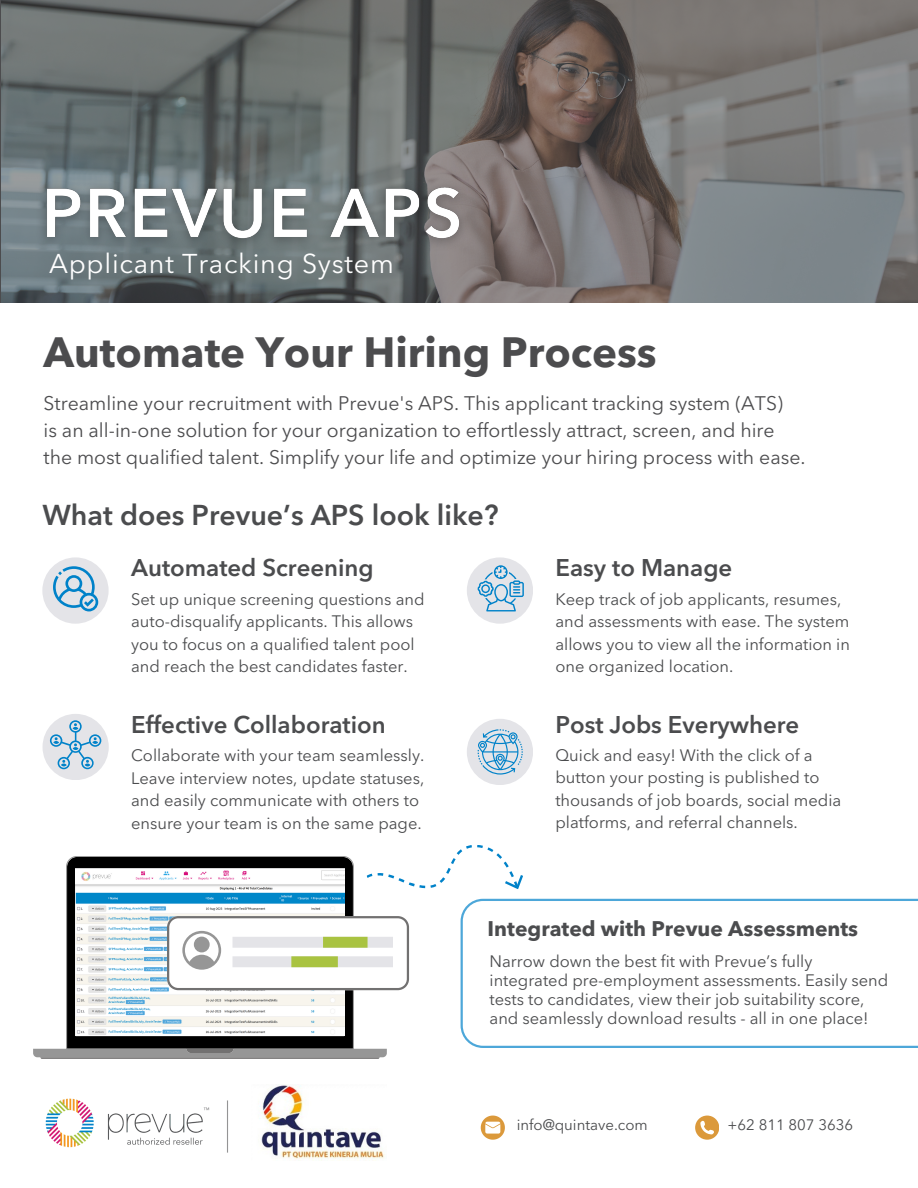
<style>
.page{position:relative;width:918px;height:1188px;background:#fff}
.page>*{position:absolute;margin:0;border:0;box-sizing:border-box;transform-origin:0 0}
.t1{font:700 42px "Avenir Next LT Pro";color:#4c4c4e}
.t2{font:600 28.5px "Avenir Next LT Pro";color:#4b4c4e}
.t3{font:27px "Avenir Next LT Pro";letter-spacing:.03em;color:#fff}
.t4{font:600 24px "Avenir Next LT Pro";color:#4b4c4e}
.t5{font:700 21px "Avenir Next LT Pro";color:#4b4c4e}
.t6{font:19.5px "Avenir Next LT Pro";color:#4c4c4e}
.t7{font:16.5px/22.5px "Avenir Next LT Pro";color:#4b4c4e}
.t8{font:15px "Avenir Next LT Pro";color:#4b4c4e}
</style>
<div class="page">
<div style="left:467px;top:557px;width:66px;height:67px;background:#e4e4e8;border-radius:50%"></div>
<div style="left:43px;top:714px;width:66px;height:66px;background:#e4e4e8;border-radius:50%"></div>
<div style="left:42px;top:557px;width:67px;height:67px;background:#e4e4e8;border-radius:50%"></div>
<div style="left:467px;top:719px;width:66px;height:66px;background:#e4e4e8;border-radius:50%"></div>
<svg style="left:478px;top:729px;width:45px;height:45px"></svg>
<svg style="left:50px;top:720px;width:51px;height:49px"></svg>
<img style="left:1px;top:0;width:917px;height:302px">
<svg style="left:53px;top:566px;width:45px;height:45px"></svg>
<svg style="left:478px;top:565px;width:46px;height:46px"></svg>
<svg style="left:33px;top:856px;width:354px;height:201px"></svg>
<svg style="left:40px;top:1049px;width:340px;height:10px;background:#929191"></svg>
<img style="left:76px;top:868px;width:268px;height:168px">
<svg style="left:461px;top:899px;width:457px;height:149px"></svg>
<svg style="left:167px;top:916px;width:242px;height:74px"></svg>
<div style="left:194px;top:937px;width:16px;height:15px;background:#969696;border-radius:50%"></div>
<div style="left:233px;top:937px;width:160px;height:11px;background:#e4e4e8"></div>
<div style="left:233px;top:956px;width:160px;height:11px;background:#e4e4e8"></div>
<div style="left:291px;top:956px;width:47px;height:11px;background:#a9c341"></div>
<div style="left:323px;top:937px;width:45px;height:11px;background:#a9c341"></div>
<svg style="left:365px;top:845px;width:158px;height:51px"></svg>
<img style="left:30px;top:172px;width:453px;height:87px">
<img style="left:45px;top:1098px;width:165px;height:50px">
<hr style="left:227px;top:1100px;width:1px;height:53px;background:#949495">
<svg style="left:481px;top:1116px;width:23px;height:23px"></svg>
<svg style="left:695px;top:1116px;width:24px;height:23px"></svg>
<img style="left:261px;top:1084px;width:124px;height:77px">
<p class="t3" style="left:49px;top:252px;width:346px">Applicant Tracking System</p>
<p class="t1" style="left:44px;top:336px;width:615px">Automate Your Hiring Process</p>
<p class="t6" style="left:44px;top:395px;width:741px">Streamline your recruitment with Prevue's APS. This applicant tracking system (ATS)</p>
<p class="t6" style="left:44px;top:422px;width:733px">is an all-in-one solution for your organization to effortlessly attract, screen, and hire</p>
<p class="t6" style="left:44px;top:449px;width:764px">the most qualified talent. Simplify your life and optimize your hiring process with ease.</p>
<p class="t2" style="left:42px;top:504px;width:458px">What does Prevue’s APS look like?</p>
<p class="t4" style="left:131px;top:558px;width:244px">Automated Screening</p>
<p class="t4" style="left:555px;top:558px;width:178px">Easy to Manage</p>
<p class="t7" style="left:131px;top:589px;width:295px">Set up unique screening questions and auto-disqualify applicants. This allows you to focus on a qualified talent pool and reach the best candidates faster.</p>
<p class="t7" style="left:555px;top:589px;width:296px">Keep track of job applicants, resumes, and assessments with ease. The system allows you to view all the information in one organized location.</p>
<p class="t4" style="left:131px;top:715px;width:256px">Effective Collaboration</p>
<p class="t4" style="left:555px;top:715px;width:245px">Post Jobs Everywhere</p>
<p class="t7" style="left:131px;top:746px;width:295px">Collaborate with your team seamlessly.<br>Leave interview notes, update statuses, and easily communicate with others to ensure your team is on the same page.</p>
<p class="t7" style="left:555px;top:746px;width:287px">Quick and easy! With the click of a button your posting is published to thousands of job boards, social media platforms, and referral channels.</p>
<p class="t5" style="left:488px;top:920px;width:372px">Integrated with Prevue Assessments</p>
<p class="t7" style="left:490px;top:953px;width:400px;line-height:19.2px">Narrow down the best fit with Prevue’s fully integrated pre-employment assessments. Easily send tests to candidates, view their job suitability score, and seamlessly download results - all in one place!</p>
<p class="t8" style="left:517px;top:1119px;width:133px">info@quintave.com</p>
<p class="t8" style="left:728px;top:1119px;width:127px">+62 811 807 3636</p>
</div>
